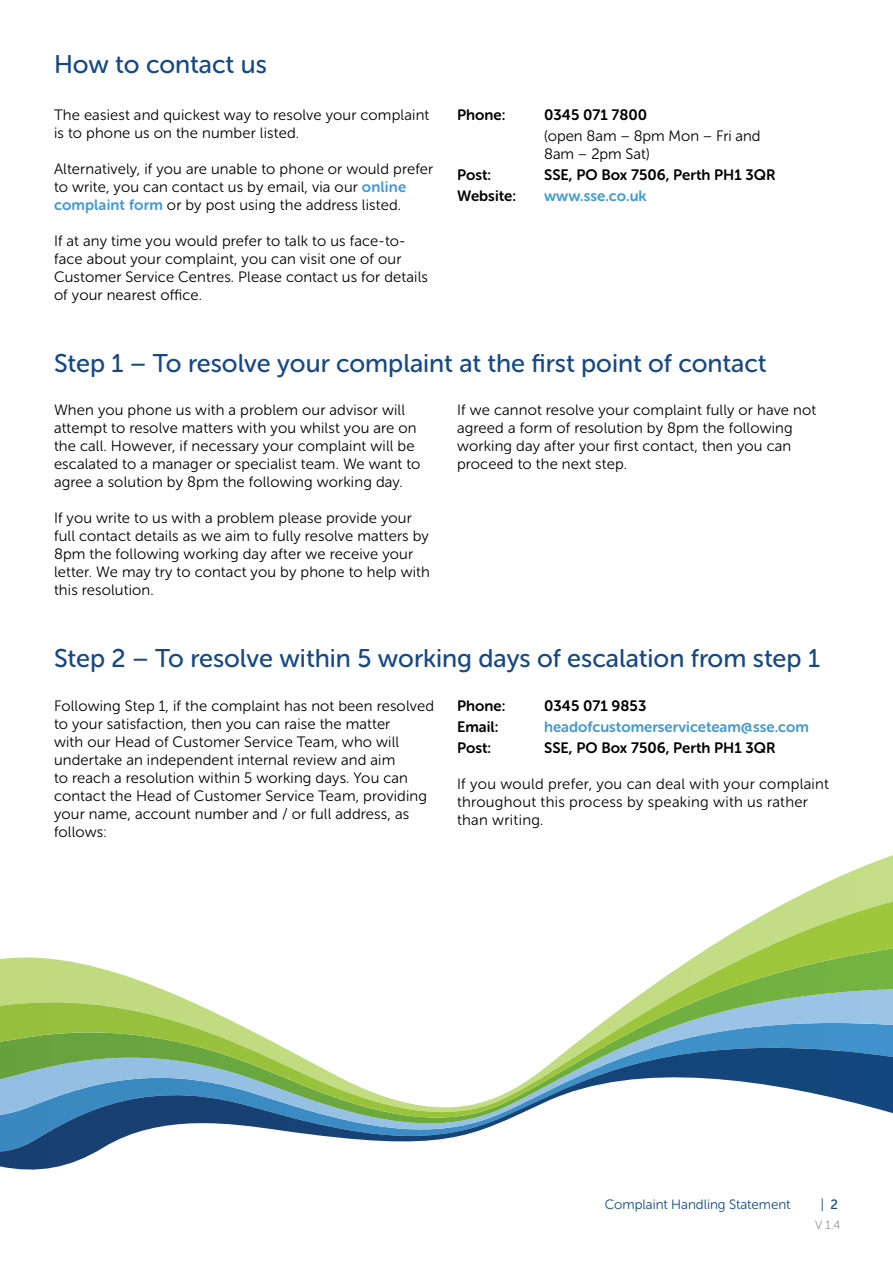
<style>
.page{position:relative;width:893px;height:1263px;background:#fff}
.page>*{position:absolute;margin:0;border:0;box-sizing:border-box;transform-origin:0 0}
.t1{font:25.5px "Museo Sans Rounded 500";color:#164885}
.t2{font:15px/18px "Museo Sans Rounded 300";letter-spacing:.01em;color:#000}
.t3{font:15px "Museo Sans Rounded 700";color:#000}
.t4{font:15px "Museo Sans Rounded 700";color:#409ad4}
.t5{font:13.5px "Museo Sans Rounded 300";color:#164885}
.t6{font:12px "Museo Sans Rounded 300";color:#939598}
.s1{font-family:"Museo Sans Rounded 700";color:#409ad4}
.s2{font-family:"Museo Sans Rounded 500"}
</style>
<div class="page">
<svg style="left:789px;top:855px;width:104px;height:46px"></svg>
<svg style="left:0;top:901px;width:893px;height:147px"></svg>
<svg style="left:0;top:1048px;width:893px;height:122px"></svg>
<h1 class="t1" style="left:54px;top:50px;width:214px">How to contact us</h1>
<p class="t2" style="left:54px;top:106px;width:377px">The easiest and quickest way to resolve your complaint is to phone us on the number listed.</p>
<p class="t2" style="left:54px;top:160px;width:381px">Alternatively, if you are unable to phone or would prefer to write, you can contact us by email, via our <span class="s1">online complaint form</span> or by post using the address listed.</p>
<p class="t2" style="left:54px;top:232px;width:375px">If at any time you would prefer to talk to us face-to&shy;face about your complaint, you can visit one of our Customer Service Centres. Please contact us for details of your nearest office.</p>
<p class="t3" style="left:457px;top:106px;width:50px">Phone:</p>
<p class="t3" style="left:544px;top:106px;width:105px">0345 071 7800</p>
<p class="t2" style="left:544px;top:127px;width:218px">(open 8am – 8pm Mon – Fri and<br>8am – 2pm Sat)</p>
<p class="t3" style="left:457px;top:166px;width:36px">Post:</p>
<p class="t3" style="left:544px;top:166px;width:233px">SSE, PO Box 7506, Perth PH1 3QR</p>
<p class="t3" style="left:457px;top:187px;width:60px">Website:</p>
<p class="t4" style="left:544px;top:187px;width:104px">www.sse.co.uk</p>
<h1 class="t1" style="left:54px;top:349px;width:714px">Step 1 – To resolve your complaint at the first point of contact</h1>
<p class="t2" style="left:54px;top:401px;width:368px">When you phone us with a problem our advisor will attempt to resolve matters with you whilst you are on the call. However, if necessary your complaint will be escalated to a manager or specialist team. We want to agree a solution by 8pm the following working day.</p>
<p class="t2" style="left:54px;top:509px;width:378px">If you write to us with a problem please provide your full contact details as we aim to fully resolve matters by 8pm the following working day after we receive your letter. We may try to contact you by phone to help with this resolution.</p>
<p class="t2" style="left:457px;top:401px;width:361px">If we cannot resolve your complaint fully or have not agreed a form of resolution by 8pm the following working day after your first contact, then you can proceed to the next step.</p>
<h1 class="t1" style="left:54px;top:645px;width:767px">Step 2 – To resolve within 5 working days of escalation from step 1</h1>
<p class="t2" style="left:54px;top:696px;width:382px">Following Step 1, if the complaint has not been resolved to your satisfaction, then you can raise the matter<br>with our Head of Customer Service Team, who will undertake an independent internal review and aim<br>to reach a resolution within 5 working days. You can contact the Head of Customer Service Team, providing your name, account number and / or full address, as follows:</p>
<p class="t3" style="left:457px;top:697px;width:50px">Phone:</p>
<p class="t3" style="left:544px;top:697px;width:104px">0345 071 9853</p>
<p class="t3" style="left:457px;top:718px;width:43px">Email:</p>
<p class="t4" style="left:544px;top:718px;width:266px">headofcustomerserviceteam@sse.com</p>
<p class="t3" style="left:457px;top:739px;width:36px">Post:</p>
<p class="t3" style="left:544px;top:739px;width:233px">SSE, PO Box 7506, Perth PH1 3QR</p>
<p class="t2" style="left:457px;top:774px;width:373px">If you would prefer, you can deal with your complaint throughout this process by speaking with us rather than writing.</p>
<p class="t5" style="left:605px;top:1197px;width:187px">Complaint Handling Statement</p>
<p class="t5" style="left:821px;top:1197px;width:19px">| <span class="s2">2</span></p>
<p class="t6" style="left:815px;top:1218px;width:27px">V 1.4</p>
</div>
